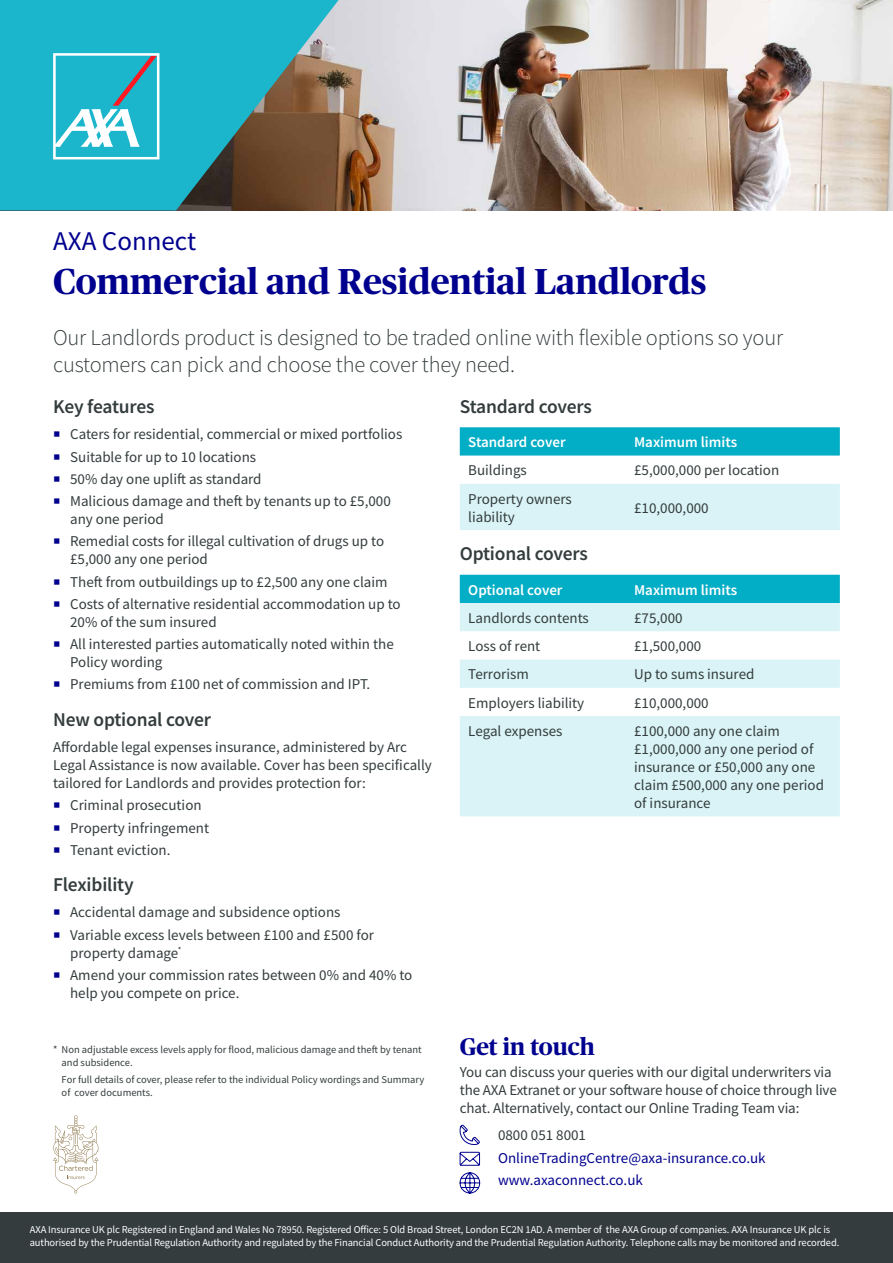
<style>
.page{position:relative;width:893px;height:1263px;background:#fff}
.page>*{position:absolute;margin:0;border:0;box-sizing:border-box;transform-origin:0 0}
.t1{font:700 36px "Publico Headline";color:#00008f}
.t2{font:27px "Source Sans Pro";color:#00008f}
.t3{font:700 24px "Publico Headline";color:#00008f}
.t4{font:300 22.5px/27px "Source Sans Pro";letter-spacing:-.01em;color:#343c3d}
.t5{font:600 19.5px "Source Sans Pro";letter-spacing:-.01em;color:#343c3d}
.t6{font:15px/18px "Source Sans Pro";color:#343c3d}
.t7{font:15px/22.2px "Source Sans Pro";color:#00008f}
.t8{font:600 15px "Source Sans Pro";color:#fff}
.t9{font:10.5px/12.6px "Source Sans Pro";letter-spacing:-.01em;color:#fff}
.t10{font:10.5px/12.6px "Source Sans Pro";color:#343c3d}
.s1{color:#00008f}
</style>
<div class="page">
<img style="left:348px;top:0;width:545px;height:210px">
<svg style="left:0;top:0;width:348px;height:210px;fill:#1bb5cc"></svg>
<div style="left:0;top:1213px;width:893px;height:50px;background:#343c3d"></div>
<svg style="left:53px;top:53px;width:106px;height:106px"></svg>
<div style="left:460px;top:427px;width:380px;height:29px;background:#02adc6"></div>
<div style="left:460px;top:484px;width:380px;height:46px;background:#d9f3f6"></div>
<div style="left:460px;top:575px;width:380px;height:28px;background:#02adc6"></div>
<svg style="left:460px;top:603px;width:380px;height:213px;fill:#d9f3f6"></svg>
<svg style="left:460px;top:1124px;width:20px;height:21px"></svg>
<svg style="left:459px;top:1152px;width:21px;height:14px"></svg>
<svg style="left:459px;top:1172px;width:21px;height:21px"></svg>
<svg style="left:53px;top:1115px;width:45px;height:78px"></svg>
<h2 class="t2" style="left:53px;top:224px;width:144px">AXA Connect</h2>
<h1 class="t1" style="left:53px;top:255px;width:655px">Commercial and Residential Landlords</h1>
<h3 class="t4" style="left:53px;top:324px;width:731px">Our Landlords product is designed to be traded online with flexible options so your customers can pick and choose the cover they need.</h3>
<h3 class="t5" style="left:53px;top:393px;width:103px">Key features</h3>
<p class="t6" style="left:53px;top:425px;width:351px"><span class="s1">○</span> Caters for residential, commercial or mixed portfolios</p>
<p class="t6" style="left:53px;top:447px;width:205px"><span class="s1">○</span> Suitable for up to 10 locations</p>
<p class="t6" style="left:53px;top:470px;width:210px"><span class="s1">○</span> 50% day one uplift as standard</p>
<p class="t6" style="left:70px;top:492px;width:322px;text-indent:-17px"><span class="s1">○</span> Malicious damage and theft by tenants up to £5,000 any one period</p>
<p class="t6" style="left:70px;top:532px;width:316px;text-indent:-17px"><span class="s1">○</span> Remedial costs for illegal cultivation of drugs up to £5,000 any one period</p>
<p class="t6" style="left:53px;top:572px;width:336px"><span class="s1">○</span> Theft from outbuildings up to £2,500 any one claim</p>
<p class="t6" style="left:70px;top:595px;width:332px;text-indent:-17px"><span class="s1">○</span> Costs of alternative residential accommodation up to<br>20% of the sum insured</p>
<p class="t6" style="left:70px;top:635px;width:325px;text-indent:-17px"><span class="s1">○</span> All interested parties automatically noted within the<br>Policy wording</p>
<p class="t6" style="left:53px;top:675px;width:319px"><span class="s1">○</span> Premiums from £100 net of commission and IPT.</p>
<h3 class="t5" style="left:53px;top:706px;width:159px">New optional cover</h3>
<p class="t6" style="left:53px;top:738px;width:380px">Affordable legal expenses insurance, administered by Arc<br>Legal Assistance is now available. Cover has been specifically tailored for Landlords and provides protection for:</p>
<p class="t6" style="left:53px;top:796px;width:150px"><span class="s1">○</span> Criminal prosecution</p>
<p class="t6" style="left:53px;top:818px;width:158px"><span class="s1">○</span> Property infringement</p>
<p class="t6" style="left:53px;top:841px;width:119px"><span class="s1">○</span> Tenant eviction.</p>
<h3 class="t5" style="left:53px;top:872px;width:82px">Flexibility</h3>
<p class="t6" style="left:53px;top:903px;width:289px"><span class="s1">○</span> Accidental damage and subsidence options</p>
<p class="t6" style="left:70px;top:926px;width:305px;text-indent:-17px"><span class="s1">○</span> Variable excess levels between £100 and £500 for property damage<sup>*</sup></p>
<p class="t6" style="left:70px;top:966px;width:344px;text-indent:-17px"><span class="s1">○</span> Amend your commission rates between 0% and 40% to help you compete on price.</p>
<h3 class="t5" style="left:460px;top:393px;width:134px">Standard covers</h3>
<p class="t8" style="left:468px;top:432px;width:99px">Standard cover</p>
<p class="t8" style="left:634px;top:432px;width:104px">Maximum limits</p>
<p class="t6" style="left:468px;top:461px;width:60px">Buildings</p>
<p class="t6" style="left:634px;top:461px;width:147px">£5,000,000 per location</p>
<p class="t6" style="left:468px;top:489px;width:105px">Property owners liability</p>
<p class="t6" style="left:634px;top:498px;width:76px">£10,000,000</p>
<h3 class="t5" style="left:460px;top:541px;width:130px">Optional covers</h3>
<p class="t8" style="left:468px;top:580px;width:96px">Optional cover</p>
<p class="t8" style="left:634px;top:580px;width:104px">Maximum limits</p>
<p class="t6" style="left:468px;top:609px;width:122px">Landlords contents</p>
<p class="t6" style="left:634px;top:609px;width:50px">£75,000</p>
<p class="t6" style="left:468px;top:637px;width:74px">Loss of rent</p>
<p class="t6" style="left:634px;top:637px;width:69px">£1,500,000</p>
<p class="t6" style="left:468px;top:665px;width:62px">Terrorism</p>
<p class="t6" style="left:634px;top:665px;width:122px">Up to sums insured</p>
<p class="t6" style="left:468px;top:693px;width:118px">Employers liability</p>
<p class="t6" style="left:634px;top:693px;width:76px">£10,000,000</p>
<p class="t6" style="left:468px;top:722px;width:96px">Legal expenses</p>
<p class="t6" style="left:634px;top:722px;width:191px">£100,000 any one claim £1,000,000 any one period of insurance or £50,000 any one claim £500,000 any one period of insurance</p>
<p class="t10" style="left:62px;top:1043px;width:362px;text-indent:-9px">* Non adjustable excess levels apply for flood, malicious damage and theft by tenant and subsidence.</p>
<p class="t10" style="left:62px;top:1073px;width:364px">For full details of cover, please refer to the individual Policy wordings and Summary of cover documents.</p>
<h3 class="t3" style="left:460px;top:1029px;width:136px">Get in touch</h3>
<p class="t6" style="left:460px;top:1063px;width:379px">You can discuss your queries with our digital underwriters via the AXA Extranet or your software house of choice through live chat. Alternatively, contact our Online Trading Team via:</p>
<p class="t6" style="left:498px;top:1126px;width:90px">0800 051 8001</p>
<p class="t7" style="left:498px;top:1146px;width:269px">OnlineTradingCentre@axa‑insurance.co.uk www.axaconnect.co.uk</p>
<p class="t9" style="left:30px;top:1223px;width:811px">AXA Insurance UK plc Registered in England and Wales No 78950. Registered Office: 5 Old Broad Street, London EC2N 1AD. A member of the AXA Group of companies. AXA Insurance UK plc is authorised by the Prudential Regulation Authority and regulated by the Financial Conduct Authority and the Prudential Regulation Authority. Telephone calls may be monitored and recorded.</p>
</div>
